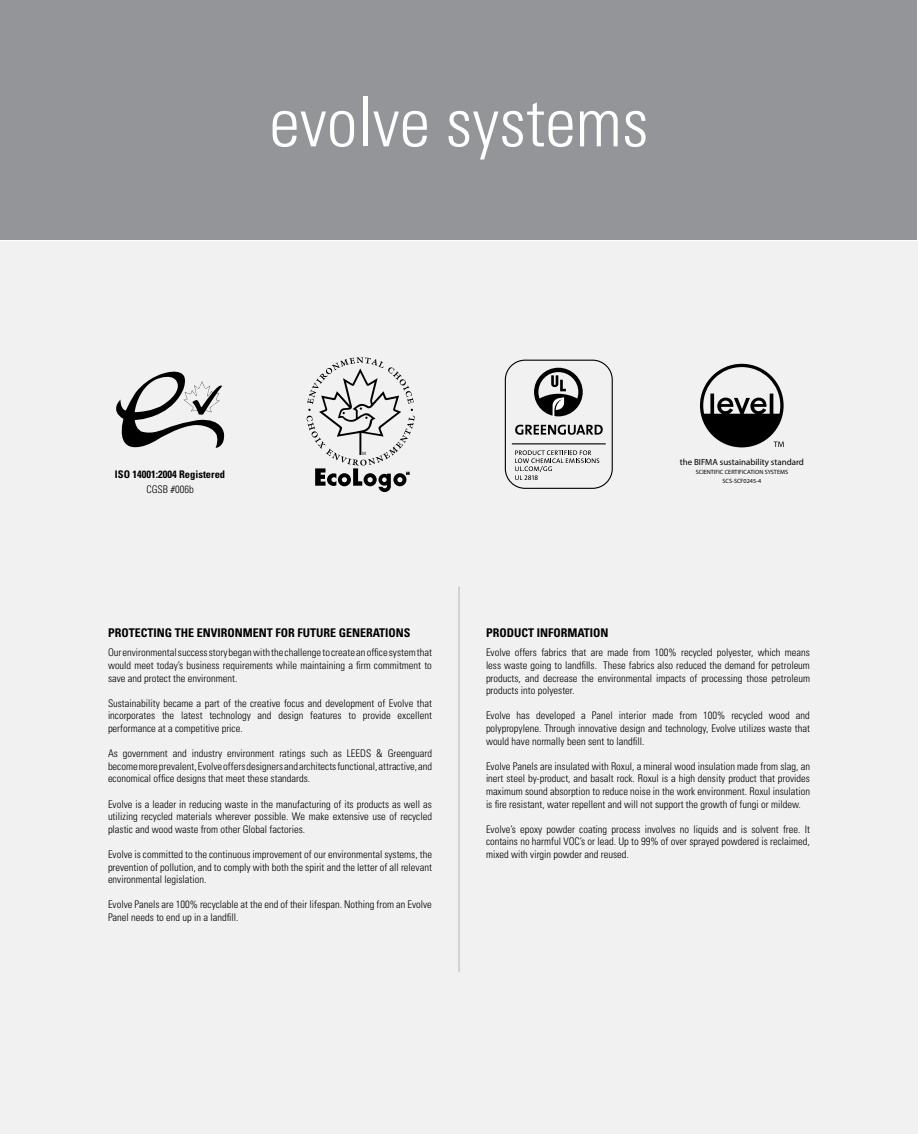
<style>
.page{position:relative;width:918px;height:1134px;background:#fff}
.page>*{position:absolute;margin:0;border:0;box-sizing:border-box;transform-origin:0 0}
.t1{font:300 condensed 69px "Univers LT Std";color:#fff}
.t2{font:700 condensed 12px "Univers LT Std";color:#000}
.t3{font:300 condensed 10.5px/12.6px "Univers LT Std";color:#000;text-align:justify}
.t4{font:700 condensed 10.5px "Univers LT Std";color:#000}
.t5{font:9px "Myriad Pro";color:#000}
.t6{font:6.15px/9px "Myriad Pro";color:#000;text-align:center}
</style>
<div class="page">
<div style="left:1px;top:1px;width:916px;height:239px;background:#939598"></div>
<div style="left:0;top:241px;width:918px;height:893px;background:#f1f1f2"></div>
<hr style="left:459px;top:586px;width:1px;height:386px;background:#000">
<svg style="left:700px;top:364px;width:84px;height:83px"></svg>
<div style="left:505px;top:360px;width:108px;height:129px;border:1px solid #000;border-radius:20px"></div>
<svg style="left:534px;top:368px;width:49px;height:49px"></svg>
<svg style="left:515px;top:450px;width:84px;height:30px"></svg>
<hr style="left:512px;top:443px;width:94px;height:1px;background:#000">
<svg style="left:515px;top:425px;width:88px;height:10px"></svg>
<svg style="left:307px;top:357px;width:108px;height:135px"></svg>
<svg style="left:116px;top:372px;width:108px;height:76px"></svg>
<h1 class="t1" style="left:269px;top:81px;width:381px">evolve systems</h1>
<p class="t4" style="left:115px;top:467px;width:112px">ISO 14001:2004 Registered</p>
<p class="t3" style="left:146px;top:483px;width:49px">CGSB #006b</p>
<p class="t5" style="left:680px;top:457px;width:126px">the BIFMA sustainability standard</p>
<p class="t6" style="left:696px;top:468px;width:94px">SCIENTIFIC CERTIFICATION SYSTEMS<br>SCS-SCF0245-4</p>
<p class="t2" style="left:108px;top:626px;width:304px">PROTECTING THE ENVIRONMENT FOR FUTURE GENERATIONS</p>
<p class="t3" style="left:108px;top:646px;width:326px">Our environmental success story began with the challenge to create an office system that would meet today’s business requirements while maintaining a firm commitment to save and protect the environment.</p>
<p class="t3" style="left:108px;top:697px;width:326px">Sustainability became a part of the creative focus and development of Evolve that incorporates the latest technology and design features to provide excellent performance at a competitive price.</p>
<p class="t3" style="left:108px;top:747px;width:326px">As government and industry environment ratings such as LEEDS &amp; Greenguard become more prevalent, Evolve offers designers and architects functional, attractive, and economical office designs that meet these standards.</p>
<p class="t3" style="left:108px;top:798px;width:326px">Evolve is a leader in reducing waste in the manufacturing of its products as well as utilizing recycled materials wherever possible. We make extensive use of recycled plastic and wood waste from other Global factories.</p>
<p class="t3" style="left:108px;top:848px;width:325px">Evolve is committed to the continuous improvement of our environmental systems, the prevention of pollution, and to comply with both the spirit and the letter of all relevant environmental legislation.</p>
<p class="t3" style="left:108px;top:898px;width:325px">Evolve Panels are 100% recyclable at the end of their lifespan. Nothing from an Evolve<br>Panel needs to end up in a landfill.</p>
<p class="t2" style="left:486px;top:626px;width:124px">PRODUCT INFORMATION</p>
<p class="t3" style="left:486px;top:646px;width:326px">Evolve offers fabrics that are made from 100% recycled polyester, which means less waste going to landfills. These fabrics also reduced the demand for petroleum products, and decrease the environmental impacts of processing those petroleum products into polyester.</p>
<p class="t3" style="left:486px;top:709px;width:326px">Evolve has developed a Panel interior made from 100% recycled wood and polypropylene. Through innovative design and technology, Evolve utilizes waste that would have normally been sent to landfill.</p>
<p class="t3" style="left:486px;top:760px;width:326px">Evolve Panels are insulated with Roxul, a mineral wood insulation made from slag, an inert steel by-product, and basalt rock. Roxul is a high density product that provides maximum sound absorption to reduce noise in the work environment. Roxul insulation is fire resistant, water repellent and will not support the growth of fungi or mildew.</p>
<p class="t3" style="left:486px;top:823px;width:326px">Evolve’s epoxy powder coating process involves no liquids and is solvent free. It contains no harmful VOC’s or lead. Up to 99% of over sprayed powdered is reclaimed, mixed with virgin powder and reused.</p>
</div>
